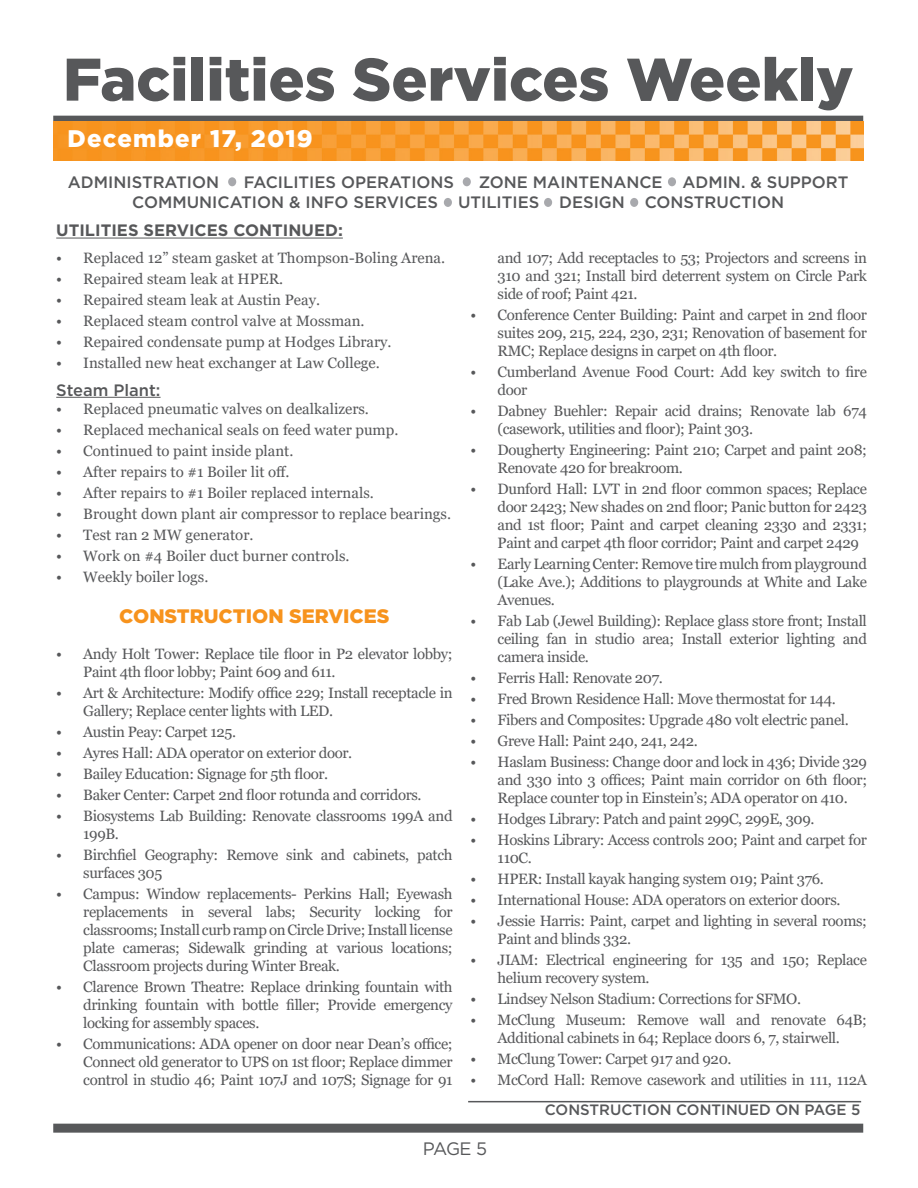
<style>
.page{position:relative;width:918px;height:1188px;background:#fff}
.page>*{position:absolute;margin:0;border:0;box-sizing:border-box;transform-origin:0 0}
.t1{font:900 60px "Gotham";color:#57585a}
.t2{font:900 24px "Gotham";letter-spacing:.05em;color:#fff}
.t3{font:900 19.5px "Gotham";color:#f7931d}
.t4{font:18px "Gotham";color:#57585a}
.t5{font:500 16.5px/19.8px "Gotham";color:#57585a}
.t6{font:700 16.5px "Gotham";color:#57585a}
.t7{font:15px/18px "Georgia";letter-spacing:-.025em;color:#57585a}
.t8{font:15px "Georgia";color:#57585a}
.t9{font:500 15px "Gotham";color:#57585a}
</style>
<div class="page">
<div style="left:228px;top:177px;width:8px;height:9px;background:#a8a9ad;border-radius:50%"></div>
<div style="left:444px;top:198px;width:8px;height:9px;background:#a8a9ad;border-radius:50%"></div>
<div style="left:668px;top:177px;width:8px;height:9px;background:#a8a9ad;border-radius:50%"></div>
<div style="left:463px;top:177px;width:8px;height:9px;background:#a8a9ad;border-radius:50%"></div>
<div style="left:544px;top:198px;width:8px;height:9px;background:#a8a9ad;border-radius:50%"></div>
<div style="left:630px;top:198px;width:8px;height:9px;background:#a8a9ad;border-radius:50%"></div>
<div style="left:53px;top:1124px;width:810px;height:9px;background:#57585a"></div>
<div style="left:53px;top:116px;width:810px;height:6px;background:#57585a"></div>
<img style="left:53px;top:121px;width:810px;height:40px">
<hr style="left:56px;top:397px;width:105px;height:1px;background:#57585a">
<hr style="left:56px;top:238px;width:287px;height:1px;background:#57585a">
<hr style="left:468px;top:1101px;width:393px;height:1px;background:#57585a">
<p class="t1" style="left:63px;top:38px;width:792px">Facilities Services Weekly</p>
<p class="t2" style="left:68px;top:122px;width:247px">December 17, 2019</p>
<p class="t5" style="left:68px;top:172px;width:153px">ADMINISTRATION</p>
<p class="t5" style="left:244px;top:172px;width:212px">FACILITIES OPERATIONS</p>
<p class="t5" style="left:132px;top:172px;width:718px;text-indent:347px">ZONE MAINTENANCE ADMIN. &amp; SUPPORT<br>COMMUNICATION &amp; INFO SERVICES UTILITIES DESIGN CONSTRUCTION</p>
<p class="t6" style="left:56px;top:220px;width:288px">UTILITIES SERVICES CONTINUED:</p>
<p class="t8" style="left:56px;top:249px;width:391px">• Replaced 12” steam gasket at Thompson-Boling Arena.</p>
<p class="t8" style="left:56px;top:270px;width:229px">• Repaired steam leak at HPER.</p>
<p class="t8" style="left:56px;top:291px;width:265px">• Repaired steam leak at Austin Peay.</p>
<p class="t8" style="left:56px;top:312px;width:310px">• Replaced steam control valve at Mossman.</p>
<p class="t8" style="left:56px;top:333px;width:337px">• Repaired condensate pump at Hodges Library.</p>
<p class="t8" style="left:56px;top:354px;width:325px">• Installed new heat exchanger at Law College.</p>
<p class="t5" style="left:56px;top:380px;width:106px">Steam Plant:</p>
<p class="t8" style="left:56px;top:399px;width:314px">• Replaced pneumatic valves on dealkalizers.</p>
<p class="t8" style="left:56px;top:420px;width:344px">• Replaced mechanical seals on feed water pump.</p>
<p class="t8" style="left:56px;top:441px;width:239px">• Continued to paint inside plant.</p>
<p class="t8" style="left:56px;top:462px;width:235px">• After repairs to #1 Boiler lit off.</p>
<p class="t8" style="left:56px;top:483px;width:319px">• After repairs to #1 Boiler replaced internals.</p>
<p class="t8" style="left:56px;top:504px;width:396px">• Brought down plant air compressor to replace bearings.</p>
<p class="t8" style="left:56px;top:525px;width:199px">• Test ran 2 MW generator.</p>
<p class="t8" style="left:56px;top:546px;width:295px">• Work on #4 Boiler duct burner controls.</p>
<p class="t8" style="left:56px;top:567px;width:154px">• Weekly boiler logs.</p>
<p class="t3" style="left:119px;top:603px;width:272px">CONSTRUCTION SERVICES</p>
<p class="t7" style="left:83px;top:645px;width:371px;text-indent:-27px">• Andy Holt Tower: Replace tile floor in P2 elevator lobby;<br>Paint 4th floor lobby; Paint 609 and 611.</p>
<p class="t7" style="left:83px;top:684px;width:371px;text-indent:-27px">• Art &amp; Architecture: Modify office 229; Install receptacle in<br>Gallery; Replace center lights with LED.</p>
<p class="t7" style="left:56px;top:723px;width:181px">• Austin Peay: Carpet 125.</p>
<p class="t7" style="left:56px;top:744px;width:298px">• Ayres Hall: ADA operator on exterior door.</p>
<p class="t7" style="left:56px;top:765px;width:274px">• Bailey Education: Signage for 5th floor.</p>
<p class="t7" style="left:56px;top:786px;width:367px">• Baker Center: Carpet 2nd floor rotunda and corridors.</p>
<p class="t7" style="left:83px;top:807px;width:371px;text-indent:-27px">• Biosystems Lab Building: Renovate classrooms 199A and<br>199B.</p>
<p class="t7" style="left:83px;top:846px;width:371px;text-indent:-27px">• Birchfiel Geography: Remove sink and cabinets, patch surfaces 305</p>
<p class="t7" style="left:83px;top:885px;width:371px;text-align:justify;text-indent:-27px">• Campus: Window replacements- Perkins Hall; Eyewash replacements in several labs; Security locking for classrooms; Install curb ramp on Circle Drive; Install license plate cameras; Sidewalk grinding at various locations; Classroom projects during Winter Break.</p>
<p class="t7" style="left:83px;top:978px;width:371px;text-align:justify;text-indent:-27px">• Clarence Brown Theatre: Replace drinking fountain with drinking fountain with bottle filler; Provide emergency locking for assembly spaces.</p>
<p class="t7" style="left:83px;top:1035px;width:371px;text-align:justify;text-indent:-27px">• Communications: ADA opener on door near Dean’s office; Connect old generator to UPS on 1st floor; Replace dimmer control in studio 46; Paint 107J and 107S; Signage for 91</p>
<p class="t7" style="left:498px;top:249px;width:371px;text-align:justify">and 107; Add receptacles to 53; Projectors and screens in 310 and 321; Install bird deterrent system on Circle Park side of roof; Paint 421.</p>
<p class="t7" style="left:498px;top:306px;width:371px;text-align:justify;text-indent:-27px">• Conference Center Building: Paint and carpet in 2nd floor suites 209, 215, 224, 230, 231; Renovation of basement for RMC; Replace designs in carpet on 4th floor.</p>
<p class="t7" style="left:498px;top:363px;width:371px;text-indent:-27px">• Cumberland Avenue Food Court: Add key switch to fire door</p>
<p class="t7" style="left:498px;top:402px;width:371px;text-indent:-27px">• Dabney Buehler: Repair acid drains; Renovate lab 674 (casework, utilities and floor); Paint 303.</p>
<p class="t7" style="left:498px;top:441px;width:371px;text-indent:-27px">• Dougherty Engineering: Paint 210; Carpet and paint 208;<br>Renovate 420 for breakroom.</p>
<p class="t7" style="left:498px;top:480px;width:371px;text-align:justify;text-indent:-27px">• Dunford Hall: LVT in 2nd floor common spaces; Replace door 2423; New shades on 2nd floor; Panic button for 2423 and 1st floor; Paint and carpet cleaning 2330 and 2331; Paint and carpet 4th floor corridor; Paint and carpet 2429</p>
<p class="t7" style="left:498px;top:555px;width:371px;text-align:justify;text-indent:-27px">• Early Learning Center: Remove tire mulch from playground (Lake Ave.); Additions to playgrounds at White and Lake Avenues.</p>
<p class="t7" style="left:498px;top:612px;width:371px;text-align:justify;text-indent:-27px">• Fab Lab (Jewel Building): Replace glass store front; Install ceiling fan in studio area; Install exterior lighting and camera inside.</p>
<p class="t7" style="left:471px;top:669px;width:194px">• Ferris Hall: Renovate 207.</p>
<p class="t7" style="left:471px;top:690px;width:367px">• Fred Brown Residence Hall: Move thermostat for 144.</p>
<p class="t7" style="left:471px;top:711px;width:380px">• Fibers and Composites: Upgrade 480 volt electric panel.</p>
<p class="t7" style="left:471px;top:732px;width:229px">• Greve Hall: Paint 240, 241, 242.</p>
<p class="t7" style="left:498px;top:753px;width:371px;text-align:justify;text-indent:-27px">• Haslam Business: Change door and lock in 436; Divide 329 and 330 into 3 offices; Paint main corridor on 6th floor; Replace counter top in Einstein’s; ADA operator on 410.</p>
<p class="t7" style="left:471px;top:810px;width:346px">• Hodges Library: Patch and paint 299C, 299E, 309.</p>
<p class="t7" style="left:498px;top:831px;width:371px;text-indent:-27px">• Hoskins Library: Access controls 200; Paint and carpet for<br>110C.</p>
<p class="t7" style="left:471px;top:870px;width:355px">• HPER: Install kayak hanging system 019; Paint 376.</p>
<p class="t7" style="left:471px;top:891px;width:371px">• International House: ADA operators on exterior doors.</p>
<p class="t7" style="left:498px;top:912px;width:371px;text-indent:-27px">• Jessie Harris: Paint, carpet and lighting in several rooms;<br>Paint and blinds 332.</p>
<p class="t7" style="left:498px;top:951px;width:371px;text-indent:-27px">• JIAM: Electrical engineering for 135 and 150; Replace helium recovery system.</p>
<p class="t7" style="left:471px;top:990px;width:332px">• Lindsey Nelson Stadium: Corrections for SFMO.</p>
<p class="t7" style="left:471px;top:1011px;width:398px;text-align:center">• McClung Museum: Remove wall and renovate 64B;<br>Additional cabinets in 64; Replace doors 6, 7, stairwell.</p>
<p class="t7" style="left:471px;top:1050px;width:262px">• McClung Tower: Carpet 917 and 920.</p>
<p class="t7" style="left:471px;top:1071px;width:398px">• McCord Hall: Remove casework and utilities in 111, 112A</p>
<p class="t9" style="left:545px;top:1100px;width:317px">CONSTRUCTION CONTINUED ON PAGE 5</p>
<p class="t4" style="left:423px;top:1137px;width:66px">PAGE 5</p>
</div>
